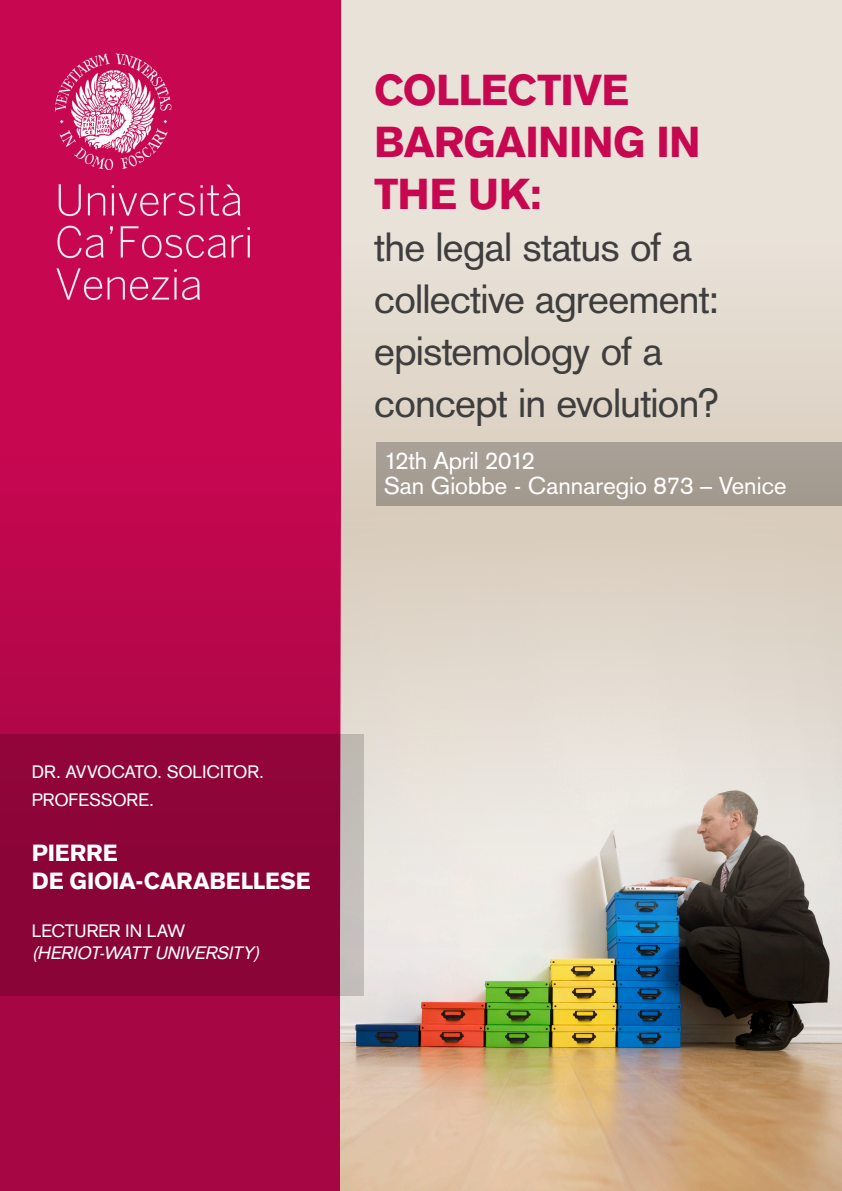
<style>
.page{position:relative;width:842px;height:1191px;background:#fff}
.page>*{position:absolute;margin:0;border:0;box-sizing:border-box;transform-origin:0 0}
.t1{font:900 42.5px/52px "Akzidenz Grotesk";letter-spacing:-.015em;color:#c70851}
.t2{font:40.1px/52px "Akzidenz Grotesk";letter-spacing:-.02em;color:#3e3e3f}
.t3{font:24px "Akzidenz Grotesk";color:#fff}
.t4{font:24px "Akzidenz Grotesk";letter-spacing:-.02em;color:#fff}
.t5{font:900 23px/27.6px "Akzidenz Grotesk";letter-spacing:-.005em;color:#fff}
.t6{font:italic 17.7px/21.2px "Akzidenz Grotesk";color:#fff}
.t7{font:17.7px/27.6px "Akzidenz Grotesk";letter-spacing:-.01em;color:#fff}
.s1{font-style:normal}
</style>
<div class="page">
<div style="left:0;top:0;width:340px;height:1191px;background:#c70851"></div>
<img style="left:55px;top:53px;width:195px;height:248px">
<img style="left:340px;top:505px;width:502px;height:686px">
<div style="left:0;top:733px;width:364px;height:262px;background:#c2bebb"></div>
<svg style="left:0;top:577px;width:340px;height:614px;background:#9f0540"></svg>
<svg style="left:342px;top:0;width:500px;height:544px;background:#ded5cb"></svg>
<p class="t1" style="left:374px;top:63px;width:328px">COLLECTIVE<br>BARGAINING IN<br>THE UK:</p>
<p class="t2" style="left:374px;top:221px;width:347px">the legal status of a collective agreement: epistemology of a concept in evolution?</p>
<p class="t4" style="left:384px;top:446px;width:153px">12th April 2012</p>
<p class="t3" style="left:384px;top:471px;width:404px">San Giobbe - Cannaregio 873 – Venice</p>
<p class="t7" style="left:32px;top:758px;width:234px">DR. AVVOCATO. SOLICITOR.<br>PROFESSORE.</p>
<p class="t5" style="left:32px;top:839px;width:280px">PIERRE<br>DE GIOIA-CARABELLESE</p>
<p class="t6" style="left:32px;top:920px;width:233px"><span class="s1">LECTURER IN LAW </span>(HERIOT-WATT UNIVERSITY)</p>
</div>
